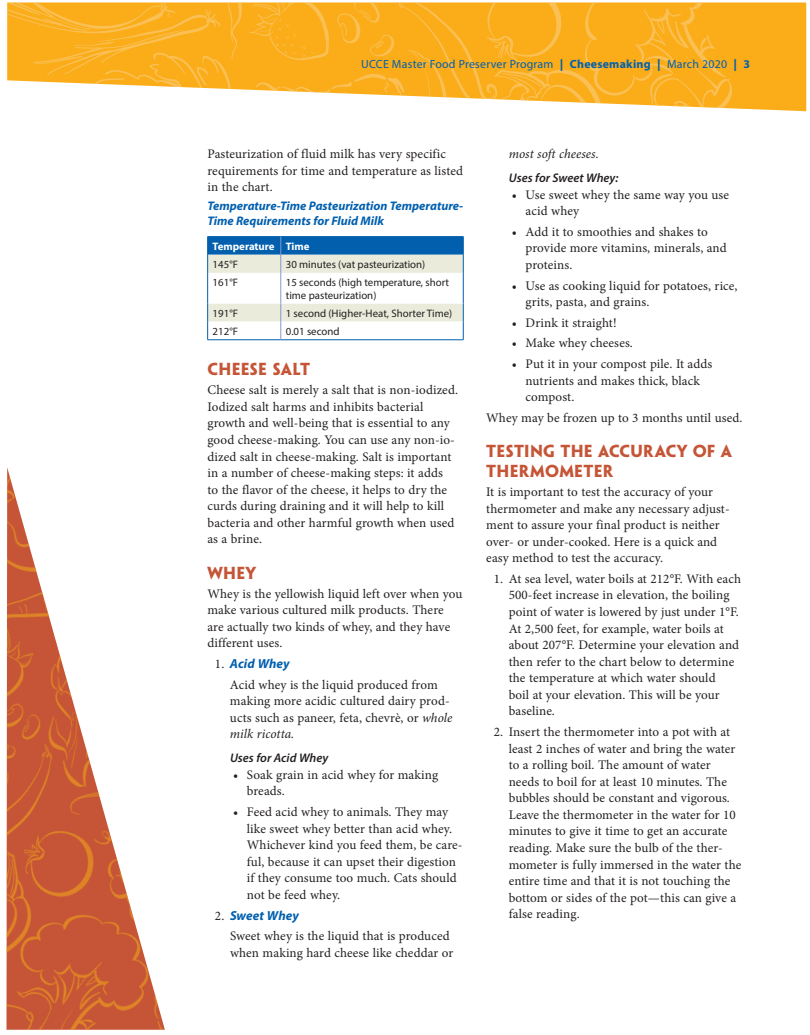
<style>
.page{position:relative;width:810px;height:1035px;background:#fff}
.page>*{position:absolute;margin:0;border:0;box-sizing:border-box;transform-origin:0 0}
.t1{font:700 15.62px/20px "Penumbra Flare Std";letter-spacing:.02em;color:#c55536}
.t2{font:13.12px/16.6px "Minion Pro";letter-spacing:.01em;color:#231f20}
.t3{font:italic 700 13.12px "Myriad Pro";letter-spacing:.01em;color:#015fae}
.t4{font:italic 13.12px "Minion Pro";color:#231f20}
.t5{font:italic 700 12.5px/15px "Myriad Pro";color:#015fae}
.t6{font:italic 600 12.5px "Myriad Pro";color:#231f20}
.t7{font:11.88px "Myriad Pro";letter-spacing:.02em;color:#015fae}
.t8{font:10.88px/12.5px "Myriad Pro";color:#231f20}
.t9{font:700 10.88px "Myriad Pro";color:#fff}
.s1{font-weight:900}
.s2{font-weight:700}
.s3{font-family:"Minion Pro";font-weight:400;font-style:normal;color:#231f20}
.s4{font-style:italic}
</style>
<div class="page">
<img style="left:6px;top:467px;width:159px;height:563px">
<img style="left:7px;top:2px;width:799px;height:109px">
<hr style="left:208px;top:236px;width:73px;height:1px;background:#015fae">
<hr style="left:281px;top:236px;width:182px;height:1px;background:#015fae">
<hr style="left:208px;top:340px;width:73px;height:1px;background:#015fae">
<hr style="left:281px;top:340px;width:182px;height:1px;background:#015fae">
<svg style="left:207px;top:237px;width:257px;height:103px"></svg>
<p class="t7" style="left:361px;top:56px;width:391px">UCCE Master Food Preserver Program <span class="s1">|</span> <span class="s2">Cheesemaking</span> <span class="s1">|</span> March 2020 <span class="s1">|</span> <span class="s2">3</span></p>
<p class="t2" style="left:208px;top:146px;width:257px">Pasteurization of fluid milk has very specific requirements for time and temperature as listed in the chart.</p>
<p class="t5" style="left:208px;top:198px;width:257px">Temperature-Time Pasteurization Temperature-<br>Time Requirements for Fluid Milk</p>
<p class="t9" style="left:213px;top:239px;width:98px">Temperature Time</p>
<p class="t8" style="left:213px;top:258px;width:27px">145°F</p>
<p class="t8" style="left:286px;top:258px;width:141px">30 minutes (vat pasteurization)</p>
<p class="t8" style="left:213px;top:276px;width:27px">161°F</p>
<p class="t8" style="left:286px;top:276px;width:165px">15 seconds (high temperature, short time pasteurization)</p>
<p class="t8" style="left:213px;top:307px;width:27px">191°F</p>
<p class="t8" style="left:286px;top:307px;width:168px">1 second (Higher-Heat, Shorter Time)</p>
<p class="t8" style="left:213px;top:325px;width:27px">212°F</p>
<p class="t8" style="left:286px;top:325px;width:55px">0.01 second</p>
<p class="t1" style="left:208px;top:359px;width:104px">CHEESE SALT</p>
<p class="t2" style="left:208px;top:382px;width:252px">Cheese salt is merely a salt that is non-iodized.<br>Iodized salt harms and inhibits bacterial growth and well-being that is essential to any good cheese-making. You can use any non-io&shy;dized salt in cheese-making. Salt is important in a number of cheese-making steps: it adds<br>to the flavor of the cheese, it helps to dry the curds during draining and it will help to kill bacteria and other harmful growth when used as a brine.</p>
<p class="t1" style="left:208px;top:563px;width:50px">WHEY</p>
<p class="t2" style="left:208px;top:585px;width:256px">Whey is the yellowish liquid left over when you make various cultured milk products. There are actually two kinds of whey, and they have different uses.</p>
<p class="t3" style="left:215px;top:655px;width:76px"><span class="s3">1.</span> Acid Whey</p>
<p class="t2" style="left:230px;top:676px;width:224px">Acid whey is the liquid produced from making more acidic cultured dairy prod&shy;ucts such as paneer, feta, chevrè, or <span class="s4">whole milk ricotta.</span></p>
<p class="t6" style="left:230px;top:750px;width:100px">Uses for Acid Whey</p>
<p class="t2" style="left:247px;top:766px;width:193px;text-indent:-14px">• Soak grain in acid whey for making breads.</p>
<p class="t2" style="left:247px;top:804px;width:217px;text-indent:-14px">• Feed acid whey to animals. They may like sweet whey better than acid whey.<br>Whichever kind you feed them, be care&shy;ful, because it can upset their digestion if they consume too much. Cats should not be feed whey.</p>
<p class="t3" style="left:215px;top:907px;width:86px"><span class="s3">2.</span> Sweet Whey</p>
<p class="t2" style="left:230px;top:928px;width:225px">Sweet whey is the liquid that is produced when making hard cheese like cheddar or</p>
<p class="t4" style="left:509px;top:145px;width:92px">most soft cheeses.</p>
<p class="t6" style="left:509px;top:170px;width:111px">Uses for Sweet Whey:</p>
<p class="t2" style="left:526px;top:186px;width:205px;text-indent:-14px">• Use sweet whey the same way you use acid whey</p>
<p class="t2" style="left:526px;top:223px;width:203px;text-indent:-14px">• Add it to smoothies and shakes to provide more vitamins, minerals, and proteins.</p>
<p class="t2" style="left:526px;top:277px;width:213px;text-indent:-14px">• Use as cooking liquid for potatoes, rice, grits, pasta, and grains.</p>
<p class="t2" style="left:512px;top:314px;width:106px">• Drink it straight!</p>
<p class="t2" style="left:512px;top:335px;width:123px">• Make whey cheeses.</p>
<p class="t2" style="left:526px;top:356px;width:188px;text-indent:-14px">• Put it in your compost pile. It adds nutrients and makes thick, black compost.</p>
<p class="t2" style="left:486px;top:409px;width:258px">Whey may be frozen up to 3 months until used.</p>
<p class="t1" style="left:486px;top:441px;width:247px">TESTING THE ACCURACY OF A<br>THERMOMETER</p>
<p class="t2" style="left:486px;top:484px;width:245px">It is important to test the accuracy of your thermometer and make any necessary adjust&shy;ment to assure your final product is neither over- or under-cooked. Here is a quick and easy method to test the accuracy.</p>
<p class="t2" style="left:509px;top:570px;width:234px;text-indent:-15px">1. At sea level, water boils at 212°F. With each 500-feet increase in elevation, the boiling point of water is lowered by just under 1°F.<br>At 2,500 feet, for example, water boils at about 207°F. Determine your elevation and then refer to the chart below to determine the temperature at which water should<br>boil at your elevation. This will be your baseline.</p>
<p class="t2" style="left:509px;top:724px;width:234px;text-indent:-15px">2. Insert the thermometer into a pot with at least 2 inches of water and bring the water to a rolling boil. The amount of water needs to boil for at least 10 minutes. The bubbles should be constant and vigorous.<br>Leave the thermometer in the water for 10 minutes to give it time to get an accurate reading. Make sure the bulb of the ther&shy;mometer is fully immersed in the water the entire time and that it is not touching the bottom or sides of the pot—this can give a false reading.</p>
</div>
